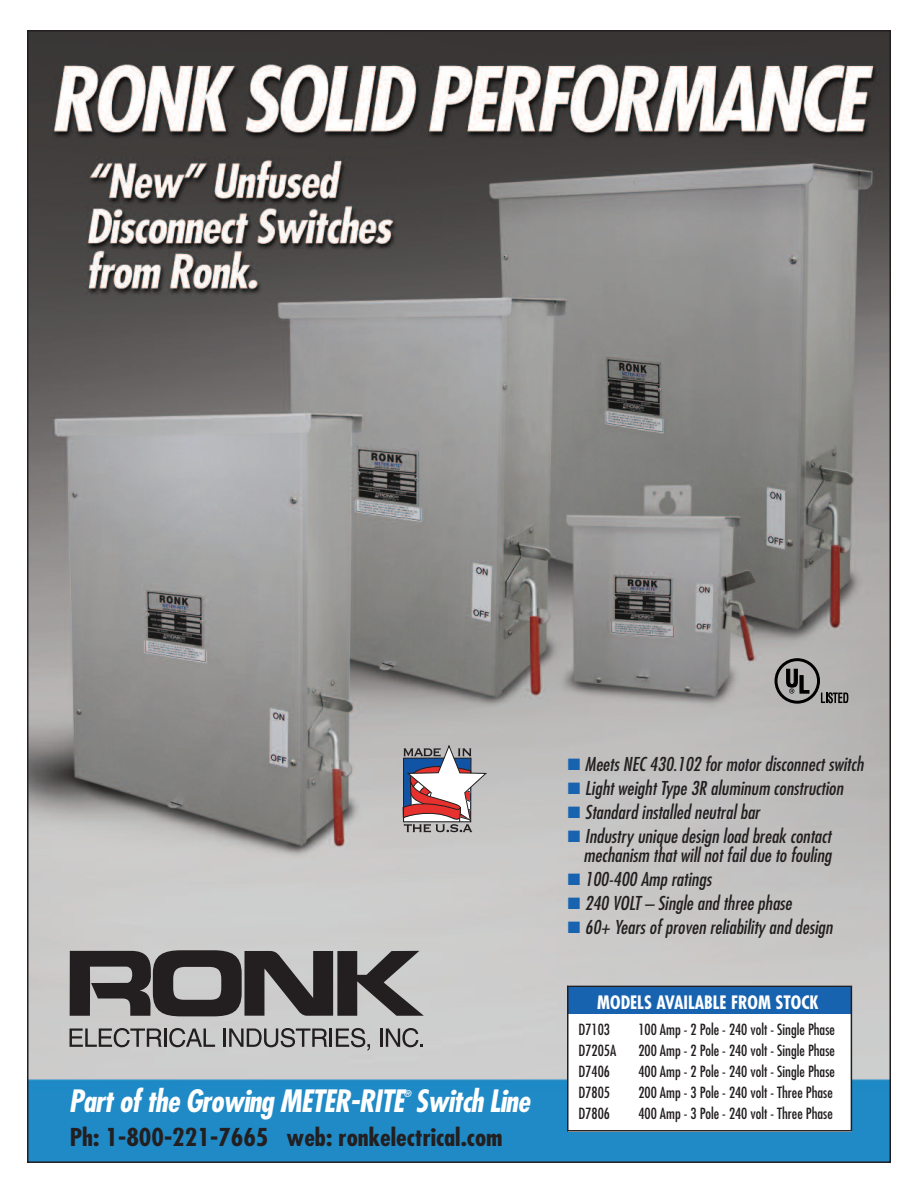
<style>
.page{position:relative;width:918px;height:1188px;background:#fff}
.page>*{position:absolute;margin:0;border:0;box-sizing:border-box;transform-origin:0 0}
.t1{font:italic 700 condensed 30px "Futura";letter-spacing:-.025em;color:#fff}
.t2{font:700 condensed 24px "Futura";color:#231f20;scale:1.07 1}
.t3{font:italic condensed 18.6px/19.5px "Futura";color:#231f20;text-align:right}
.t4{font:700 condensed 18px "Futura";color:#fff}
.t5{font:condensed 15px "Futura";color:#231f20}
.t6{font:italic 700 condensed 9px "Futura";color:#fff}
.s1{color:#1863b0}
</style>
<div class="page">
<img style="left:30px;top:33px;width:858px;height:1127px">
<svg style="left:70px;top:950px;width:354px;height:66px;background:#626060"></svg>
<svg style="left:70px;top:1028px;width:92px;height:19px;background:#939292"></svg>
<hr style="left:164px;top:1029px;width:3px;height:18px;background:#231f20">
<svg style="left:169px;top:1028px;width:46px;height:19px"></svg>
<hr style="left:223px;top:1029px;width:3px;height:18px;background:#231f20">
<svg style="left:229px;top:1028px;width:141px;height:23px;background:#9b9a9a"></svg>
<svg style="left:380px;top:1028px;width:43px;height:19px"></svg>
<svg style="left:403px;top:745px;width:84px;height:87px"></svg>
<svg style="left:821px;top:692px;width:27px;height:11px"></svg>
<div style="left:775px;top:658px;width:45px;height:46px;border:3px solid #000;border-radius:50%"></div>
<svg style="left:786px;top:669px;width:23px;height:25px"></svg>
<div style="left:568px;top:986px;width:284px;height:146px;background:#fff"></div>
<div style="left:568px;top:986px;width:284px;height:28px;background:#1863b0"></div>
<div style="left:567px;top:986px;width:285px;height:146px;border:2px solid #231f20"></div>
<h1 class="t1" style="left:69px;top:1087px;width:462px">Part of the Growing METER-RITE Switch Line</h1>
<p class="t6" style="left:404px;top:1089px;width:9px">®</p>
<p class="t2" style="left:70px;top:1127px;width:406px">Ph: 1-800-221-7665 web: ronkelectrical.com</p>
<p class="t3" style="left:568px;top:755px;width:297px"><span class="s1">■</span> Meets NEC 430.102 for motor disconnect switch</p>
<p class="t3" style="left:568px;top:779px;width:277px"><span class="s1">■</span> Light weight Type 3R aluminum construction</p>
<p class="t3" style="left:568px;top:803px;width:193px"><span class="s1">■</span> Standard installed neutral bar</p>
<p class="t3" style="left:568px;top:827px;width:265px"><span class="s1">■</span> Industry unique design load break contact mechanism that will not fail due to fouling</p>
<p class="t3" style="left:568px;top:871px;width:145px"><span class="s1">■</span> 100-400 Amp ratings</p>
<p class="t3" style="left:568px;top:895px;width:225px"><span class="s1">■</span> 240 VOLT – Single and three phase</p>
<p class="t3" style="left:568px;top:919px;width:266px"><span class="s1">■</span> 60+ Years of proven reliability and design</p>
<p class="t4" style="left:597px;top:995px;width:223px">MODELS AVAILABLE FROM STOCK</p>
<p class="t5" style="left:578px;top:1022px;width:33px">D7103</p>
<p class="t5" style="left:638px;top:1022px;width:198px">100 Amp - 2 Pole - 240 volt - Single Phase</p>
<p class="t5" style="left:578px;top:1043px;width:39px">D7205A</p>
<p class="t5" style="left:638px;top:1043px;width:198px">200 Amp - 2 Pole - 240 volt - Single Phase</p>
<p class="t5" style="left:578px;top:1064px;width:33px">D7406</p>
<p class="t5" style="left:638px;top:1064px;width:198px">400 Amp - 2 Pole - 240 volt - Single Phase</p>
<p class="t5" style="left:578px;top:1085px;width:33px">D7805</p>
<p class="t5" style="left:638px;top:1085px;width:196px">200 Amp - 3 Pole - 240 volt - Three Phase</p>
<p class="t5" style="left:578px;top:1106px;width:33px">D7806</p>
<p class="t5" style="left:638px;top:1106px;width:196px">400 Amp - 3 Pole - 240 volt - Three Phase</p>
</div>
